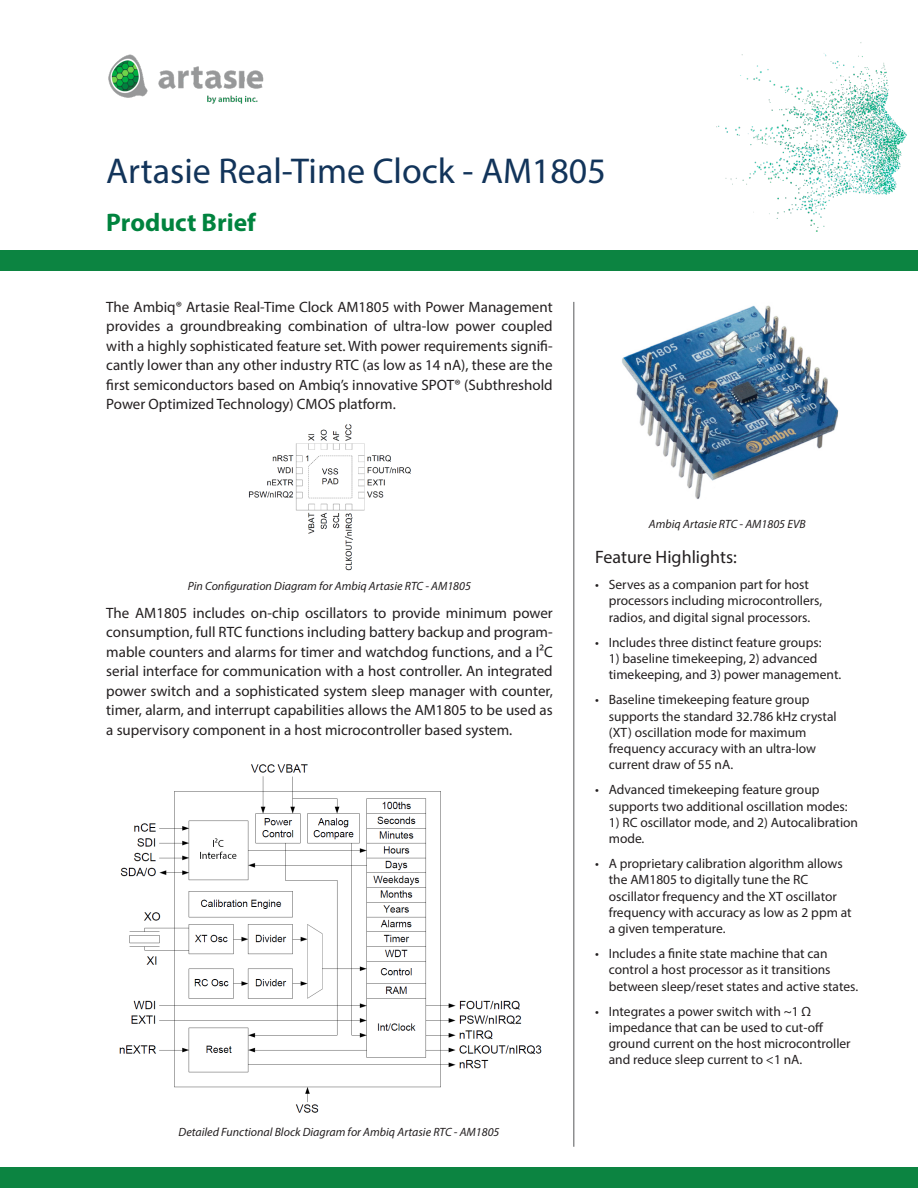
<style>
.page{position:relative;width:918px;height:1188px;background:#fff}
.page>*{position:absolute;margin:0;border:0;box-sizing:border-box;transform-origin:0 0}
.t1{font:36px "Myriad Pro";color:#12345a}
.t2{font:700 25.5px "Myriad Pro";color:#00833e}
.t3{font:18px "Myriad Pro";color:#231f20}
.t4{font:15px/19.5px "Myriad Pro";color:#231f20;text-align:justify}
.t5{font:13.5px/16.2px "Myriad Pro";color:#231f20}
.t6{font:italic 12px "Myriad Pro";color:#231f20}
</style>
<div class="page">
<div style="left:0;top:1167px;width:918px;height:21px;background:#0c8441"></div>
<hr style="left:574px;top:302px;width:1px;height:845px;background:#57585a">
<div style="left:0;top:250px;width:918px;height:21px;background:#0c8441"></div>
<img style="left:108px;top:54px;width:156px;height:50px">
<img style="left:622px;top:305px;width:217px;height:194px">
<img style="left:718px;top:42px;width:189px;height:189px">
<img style="left:119px;top:764px;width:423px;height:349px">
<img style="left:248px;top:424px;width:163px;height:147px">
<h1 class="t1" style="left:106px;top:149px;width:501px">Artasie Real-Time Clock - AM1805</h1>
<h2 class="t2" style="left:106px;top:206px;width:151px">Product Brief</h2>
<p class="t4" style="left:106px;top:297px;width:448px">The Ambiq® Artasie Real-Time Clock AM1805 with Power Management provides a groundbreaking combination of ultra-low power coupled with a highly sophisticated feature set. With power requirements signifi&shy;cantly lower than any other industry RTC (as low as 14 nA), these are the first semiconductors based on Ambiq’s innovative SPOT® (Subthreshold Power Optimized Technology) CMOS platform.</p>
<p class="t6" style="left:188px;top:578px;width:285px">Pin Configuration Diagram for Ambiq Artasie RTC - AM1805</p>
<p class="t4" style="left:106px;top:603px;width:448px">The AM1805 includes on-chip oscillators to provide minimum power consumption, full RTC functions including battery backup and program&shy;mable counters and alarms for timer and watchdog functions, and a I2C serial interface for communication with a host controller. An integrated power switch and a sophisticated system sleep manager with counter, timer, alarm, and interrupt capabilities allows the AM1805 to be used as a supervisory component in a host microcontroller based system.</p>
<p class="t6" style="left:178px;top:1125px;width:323px">Detailed Functional Block Diagram for Ambiq Artasie RTC - AM1805</p>
<p class="t6" style="left:649px;top:517px;width:158px">Ambiq Artasie RTC - AM1805 EVB</p>
<h3 class="t3" style="left:595px;top:545px;width:143px">Feature Highlights:</h3>
<p class="t5" style="left:609px;top:576px;width:215px;text-indent:-14px">• Serves as a companion part for host processors including microcontrollers, radios, and digital signal processors.</p>
<p class="t5" style="left:595px;top:634px;width:228px">• Includes three distinct feature groups:</p>
<p class="t5" style="left:609px;top:650px;width:234px">1) baseline timekeeping, 2) advanced timekeeping, and 3) power management.</p>
<p class="t5" style="left:609px;top:692px;width:230px;text-indent:-14px">• Baseline timekeeping feature group supports the standard 32.786 kHz crystal (XT) oscillation mode for maximum frequency accuracy with an ultra-low current draw of 55 nA.</p>
<p class="t5" style="left:609px;top:782px;width:240px;text-indent:-14px">• Advanced timekeeping feature group supports two additional oscillation modes:</p>
<p class="t5" style="left:609px;top:814px;width:251px">1) RC oscillator mode, and 2) Autocalibration mode.</p>
<p class="t5" style="left:609px;top:855px;width:244px;text-indent:-14px">• A proprietary calibration algorithm allows the AM1805 to digitally tune the RC oscillator frequency and the XT oscillator frequency with accuracy as low as 2 ppm at a given temperature.</p>
<p class="t5" style="left:609px;top:945px;width:251px;text-indent:-14px">• Includes a finite state machine that can control a host processor as it transitions between sleep/reset states and active states.</p>
<p class="t5" style="left:609px;top:1003px;width:243px;text-indent:-14px">• Integrates a power switch with ~1 Ω impedance that can be used to cut-off ground current on the host microcontroller and reduce sleep current to &lt;1 nA.</p>
</div>
